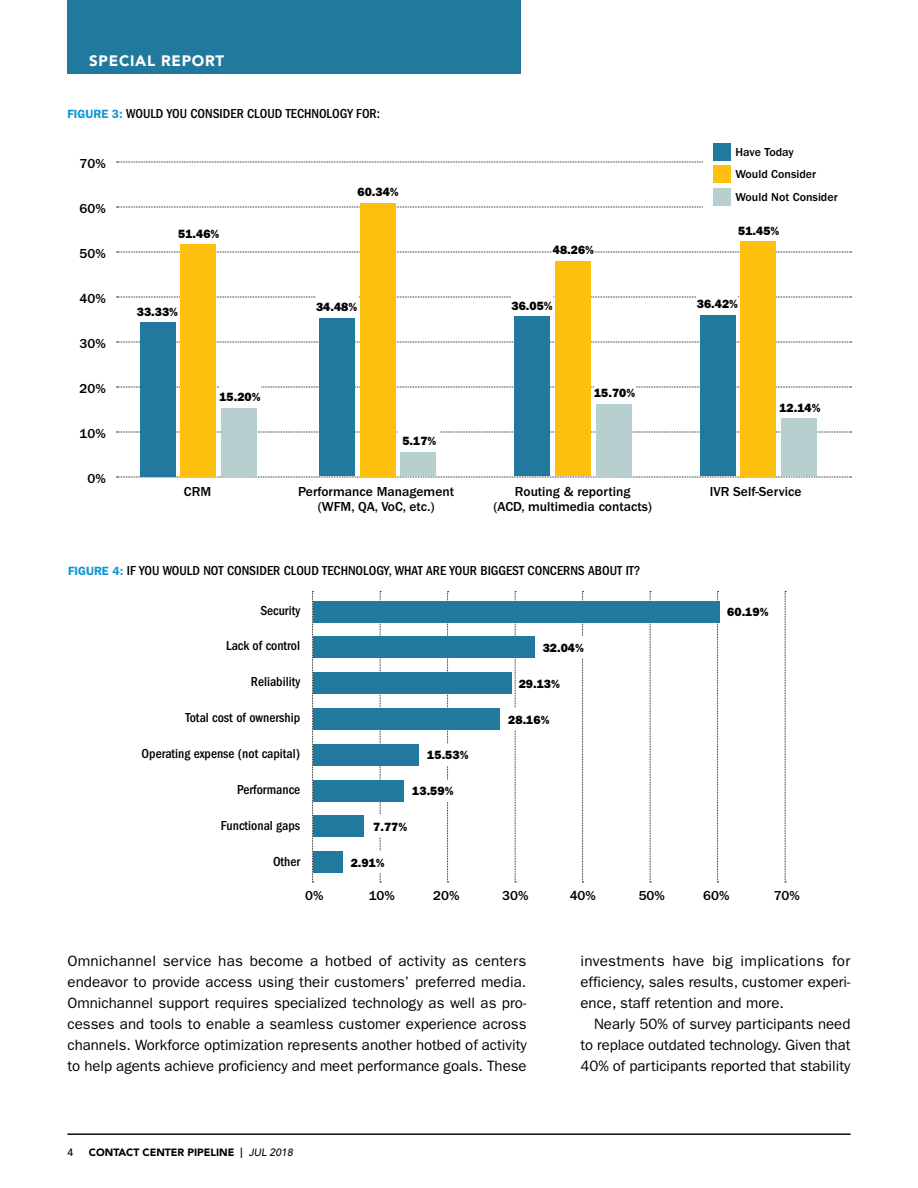
<style>
.page{position:relative;width:918px;height:1188px;background:#fff}
.page>*{position:absolute;margin:0;border:0;box-sizing:border-box;transform-origin:0 0}
.t1{font:15px/21px "Franklin Gothic";color:#000;text-align:justify}
.t2{font:900 15px "Avenir";letter-spacing:.05em;color:#fff}
.t3{font:500 condensed 13.5px "Franklin Gothic";color:#000}
.t4{font:500 13.5px "Franklin Gothic";color:#000}
.t5{font:800 12px "Franklin Gothic";color:#000}
.t6{font:500 12px/22.5px "Franklin Gothic";color:#000}
.t7{font:900 10.5px "Avenir";color:#000}
.t8{font:500 10.5px "Avenir";color:#000}
.s1{font-weight:600;font-stretch:normal;font-size:12px;color:#0d96d4}
.s2{font-weight:500;font-style:italic}
</style>
<div class="page">
<hr style="left:68px;top:1134px;width:782px;height:1px;background:#000">
<div style="left:68px;top:0;width:453px;height:74px;background:#21799e"></div>
<svg style="left:117px;top:162px;width:586px;height:1px"></svg>
<svg style="left:117px;top:207px;width:586px;height:1px"></svg>
<svg style="left:117px;top:252px;width:734px;height:1px"></svg>
<svg style="left:117px;top:297px;width:734px;height:1px"></svg>
<svg style="left:117px;top:342px;width:734px;height:1px"></svg>
<svg style="left:117px;top:387px;width:734px;height:1px"></svg>
<svg style="left:117px;top:432px;width:734px;height:1px"></svg>
<svg style="left:117px;top:477px;width:734px;height:1px"></svg>
<div style="left:140px;top:322px;width:36px;height:154px;background:#21799e"></div>
<div style="left:180px;top:244px;width:36px;height:232px;background:#fec00f"></div>
<div style="left:221px;top:408px;width:36px;height:68px;background:#b7cfce"></div>
<div style="left:219px;top:386px;width:42px;height:22px;background:#fff"></div>
<div style="left:319px;top:319px;width:36px;height:157px;background:#21799e"></div>
<div style="left:360px;top:203px;width:35px;height:273px;background:#fec00f"></div>
<div style="left:400px;top:453px;width:36px;height:23px;background:#b7cfce"></div>
<div style="left:399px;top:430px;width:41px;height:21px;background:#fff"></div>
<div style="left:316px;top:296px;width:42px;height:22px;background:#fff"></div>
<div style="left:514px;top:316px;width:36px;height:160px;background:#21799e"></div>
<div style="left:555px;top:260px;width:36px;height:216px;background:#fec00f"></div>
<div style="left:596px;top:404px;width:36px;height:72px;background:#b7cfce"></div>
<div style="left:594px;top:382px;width:42px;height:21px;background:#fff"></div>
<div style="left:511px;top:295px;width:42px;height:21px;background:#fff"></div>
<div style="left:700px;top:314px;width:36px;height:162px;background:#21799e"></div>
<div style="left:740px;top:241px;width:36px;height:235px;background:#fec00f"></div>
<div style="left:781px;top:418px;width:36px;height:58px;background:#b7cfce"></div>
<div style="left:697px;top:293px;width:41px;height:22px;background:#fff"></div>
<svg style="left:312px;top:591px;width:2px;height:292px"></svg>
<svg style="left:380px;top:591px;width:1px;height:292px"></svg>
<svg style="left:447px;top:591px;width:2px;height:292px"></svg>
<svg style="left:515px;top:591px;width:1px;height:292px"></svg>
<svg style="left:582px;top:591px;width:2px;height:292px"></svg>
<svg style="left:650px;top:591px;width:1px;height:292px"></svg>
<svg style="left:717px;top:591px;width:2px;height:292px"></svg>
<svg style="left:785px;top:591px;width:1px;height:292px"></svg>
<div style="left:313px;top:601px;width:407px;height:21px;background:#21799e"></div>
<div style="left:313px;top:637px;width:222px;height:21px;background:#21799e"></div>
<div style="left:313px;top:672px;width:198px;height:22px;background:#21799e"></div>
<div style="left:313px;top:708px;width:186px;height:22px;background:#21799e"></div>
<div style="left:313px;top:744px;width:105px;height:22px;background:#21799e"></div>
<div style="left:313px;top:780px;width:90px;height:21px;background:#21799e"></div>
<div style="left:313px;top:816px;width:50px;height:21px;background:#21799e"></div>
<div style="left:313px;top:852px;width:29px;height:21px;background:#21799e"></div>
<div style="left:543px;top:637px;width:54px;height:21px;background:#fff"></div>
<div style="left:508px;top:708px;width:54px;height:22px;background:#fff"></div>
<div style="left:427px;top:744px;width:54px;height:22px;background:#fff"></div>
<div style="left:412px;top:780px;width:54px;height:21px;background:#fff"></div>
<div style="left:373px;top:816px;width:54px;height:21px;background:#fff"></div>
<div style="left:351px;top:852px;width:54px;height:21px;background:#fff"></div>
<div style="left:553px;top:239px;width:41px;height:22px;background:#fff"></div>
<div style="left:713px;top:143px;width:18px;height:18px;background:#21799e"></div>
<div style="left:713px;top:188px;width:18px;height:18px;background:#b7cfce"></div>
<div style="left:713px;top:165px;width:18px;height:18px;background:#fec00f"></div>
<p class="t2" style="left:89px;top:52px;width:136px">SPECIAL REPORT</p>
<p class="t3" style="left:68px;top:106px;width:314px"><span class="s1">FIGURE 3:</span> WOULD YOU CONSIDER CLOUD TECHNOLOGY FOR:</p>
<p class="t4" style="left:80px;top:156px;width:28px">70%</p>
<p class="t4" style="left:80px;top:201px;width:28px">60%</p>
<p class="t4" style="left:80px;top:246px;width:28px">50%</p>
<p class="t4" style="left:80px;top:291px;width:28px">40%</p>
<p class="t4" style="left:80px;top:336px;width:28px">30%</p>
<p class="t4" style="left:80px;top:381px;width:28px">20%</p>
<p class="t4" style="left:80px;top:426px;width:28px">10%</p>
<p class="t4" style="left:88px;top:471px;width:20px">0%</p>
<p class="t5" style="left:178px;top:227px;width:43px">51.46%</p>
<p class="t5" style="left:137px;top:305px;width:43px">33.33%</p>
<p class="t5" style="left:219px;top:390px;width:43px">15.20%</p>
<p class="t5" style="left:357px;top:185px;width:43px">60.34%</p>
<p class="t5" style="left:316px;top:300px;width:43px">34.48%</p>
<p class="t5" style="left:402px;top:434px;width:36px">5.17%</p>
<p class="t5" style="left:553px;top:243px;width:43px">48.26%</p>
<p class="t5" style="left:511px;top:299px;width:43px">36.05%</p>
<p class="t5" style="left:594px;top:386px;width:43px">15.70%</p>
<p class="t6" style="left:735px;top:141px;width:104px">Have Today<br>Would Consider<br>Would Not Consider</p>
<p class="t5" style="left:738px;top:224px;width:43px">51.45%</p>
<p class="t5" style="left:697px;top:297px;width:43px">36.42%</p>
<p class="t5" style="left:779px;top:401px;width:43px">12.14%</p>
<p class="t4" style="left:184px;top:484px;width:29px">CRM</p>
<p class="t4" style="left:298px;top:484px;width:157px">Performance Management</p>
<p class="t4" style="left:515px;top:484px;width:117px">Routing &amp; reporting</p>
<p class="t4" style="left:710px;top:484px;width:93px">IVR Self-Service</p>
<p class="t4" style="left:318px;top:499px;width:118px">(WFM, QA, VoC, etc.)</p>
<p class="t4" style="left:493px;top:499px;width:160px">(ACD, multimedia contacts)</p>
<p class="t3" style="left:68px;top:563px;width:574px"><span class="s1">FIGURE 4:</span> IF YOU WOULD NOT CONSIDER CLOUD TECHNOLOGY, WHAT ARE YOUR BIGGEST CONCERNS ABOUT IT?</p>
<p class="t3" style="left:260px;top:602px;width:41px">Security</p>
<p class="t3" style="left:226px;top:638px;width:75px">Lack of control</p>
<p class="t3" style="left:251px;top:674px;width:51px">Reliability</p>
<p class="t3" style="left:186px;top:710px;width:116px">Total cost of ownership</p>
<p class="t3" style="left:142px;top:746px;width:160px">Operating expense (not capital)</p>
<p class="t3" style="left:237px;top:782px;width:64px">Performance</p>
<p class="t3" style="left:221px;top:818px;width:81px">Functional gaps</p>
<p class="t3" style="left:273px;top:853px;width:29px">Other</p>
<p class="t4" style="left:305px;top:887px;width:20px">0%</p>
<p class="t4" style="left:369px;top:887px;width:28px">10%</p>
<p class="t4" style="left:433px;top:887px;width:28px">20%</p>
<p class="t4" style="left:502px;top:887px;width:28px">30%</p>
<p class="t4" style="left:570px;top:887px;width:28px">40%</p>
<p class="t4" style="left:639px;top:887px;width:28px">50%</p>
<p class="t4" style="left:703px;top:887px;width:28px">60%</p>
<p class="t4" style="left:774px;top:887px;width:28px">70%</p>
<p class="t5" style="left:727px;top:605px;width:43px">60.19%</p>
<p class="t5" style="left:543px;top:641px;width:43px">32.04%</p>
<p class="t5" style="left:519px;top:677px;width:43px">29.13%</p>
<p class="t5" style="left:508px;top:712px;width:43px">28.16%</p>
<p class="t5" style="left:427px;top:748px;width:43px">15.53%</p>
<p class="t5" style="left:412px;top:784px;width:43px">13.59%</p>
<p class="t5" style="left:373px;top:820px;width:36px">7.77%</p>
<p class="t5" style="left:351px;top:856px;width:36px">2.91%</p>
<p class="t1" style="left:68px;top:950px;width:461px">Omnichannel service has become a hotbed of activity as centers endeavor to provide access using their customers’ preferred media.<br>Omnichannel support requires specialized technology as well as pro&shy;cesses and tools to enable a seamless customer experience across channels. Workforce optimization represents another hotbed of activity to help agents achieve proficiency and meet performance goals. These</p>
<p class="t8" style="left:68px;top:1146px;width:7px">4</p>
<p class="t7" style="left:89px;top:1146px;width:206px">CONTACT CENTER PIPELINE ❘ <span class="s2">JUL 2018</span></p>
<p class="t1" style="left:580px;top:950px;width:271px">investments have big implications for efficiency, sales results, customer experi&shy;ence, staff retention and more.</p>
<p class="t1" style="left:580px;top:1013px;width:272px;text-indent:14px">Nearly 50% of survey participants need to replace outdated technology. Given that 40% of participants reported that stability</p>
</div>
